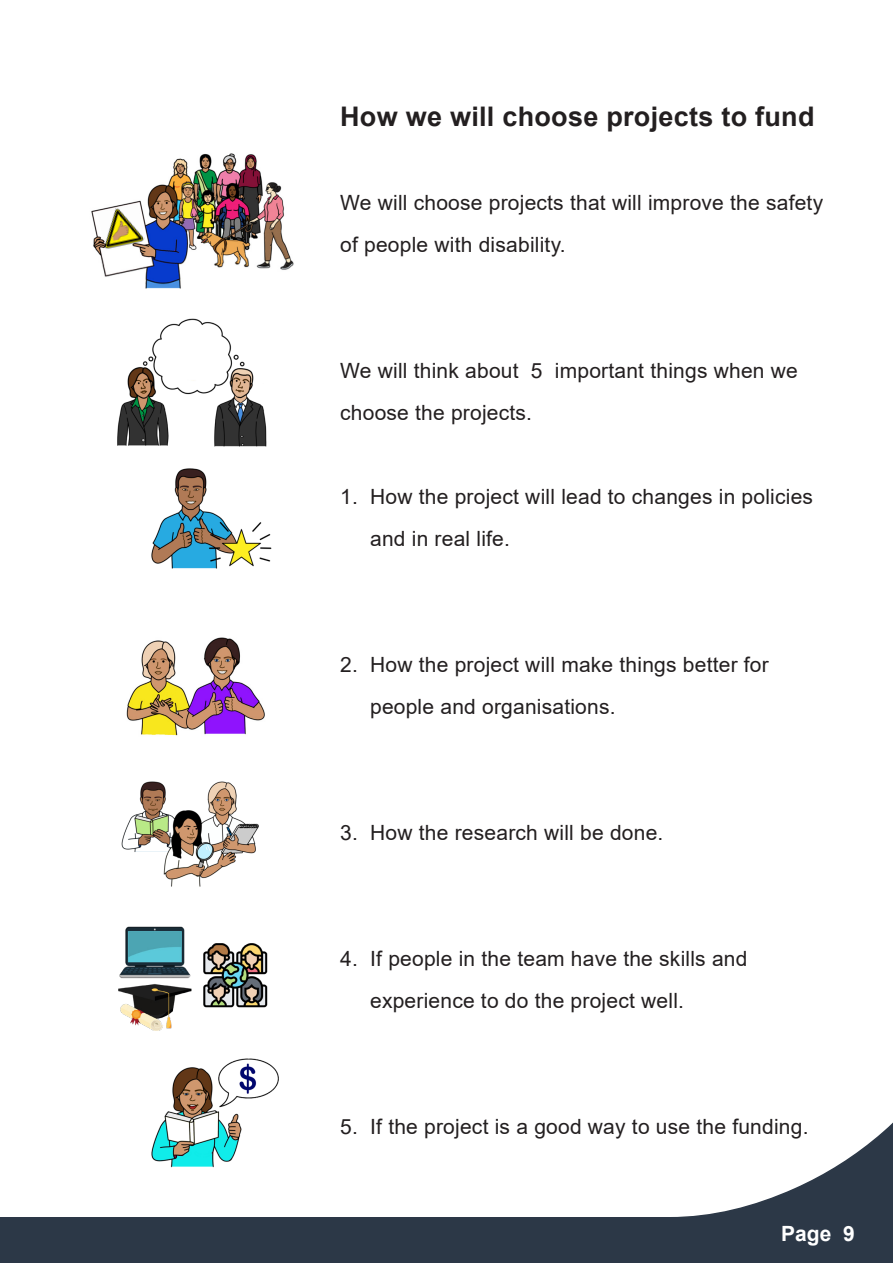
<style>
.page{position:relative;width:893px;height:1263px;background:#fff}
.page>*{position:absolute;margin:0;border:0;box-sizing:border-box;transform-origin:0 0}
.t1{font:700 27px "Arial";letter-spacing:.01em;color:#231f20}
.t2{font:21px/42px "Arial";letter-spacing:.01em;color:#231f20}
.t3{font:700 21px "Arial";color:#fff}
</style>
<div class="page">
<svg style="left:0;top:1122px;width:893px;height:141px"></svg>
<img style="left:91px;top:153px;width:203px;height:136px">
<img style="left:97px;top:204px;width:49px;height:47px">
<img style="left:117px;top:318px;width:150px;height:129px">
<img style="left:151px;top:468px;width:121px;height:101px">
<img style="left:126px;top:637px;width:139px;height:99px">
<img style="left:122px;top:781px;width:137px;height:106px">
<img style="left:118px;top:926px;width:74px;height:105px">
<img style="left:203px;top:943px;width:65px;height:65px">
<img style="left:150px;top:1067px;width:93px;height:101px">
<img style="left:217px;top:1058px;width:62px;height:52px">
<img style="left:239px;top:1062px;width:18px;height:32px">
<h2 class="t1" style="left:340px;top:97px;width:476px">How we will choose projects to fund</h2>
<p class="t2" style="left:340px;top:181px;width:484px">We will choose projects that will improve the safety of people with disability.</p>
<p class="t2" style="left:340px;top:349px;width:459px">We will think about 5 important things when we choose the projects.</p>
<p class="t2" style="left:370px;top:475px;width:444px;text-indent:-30px">1. How the project will lead to changes in policies and in real life.</p>
<p class="t2" style="left:370px;top:643px;width:400px;text-indent:-30px">2. How the project will make things better for people and organisations.</p>
<p class="t2" style="left:340px;top:811px;width:325px">3. How the research will be done.</p>
<p class="t2" style="left:370px;top:937px;width:379px;text-indent:-30px">4. If people in the team have the skills and experience to do the project well.</p>
<p class="t2" style="left:340px;top:1105px;width:470px">5. If the project is a good way to use the funding.</p>
<p class="t3" style="left:781px;top:1218px;width:75px">Page 9</p>
</div>
